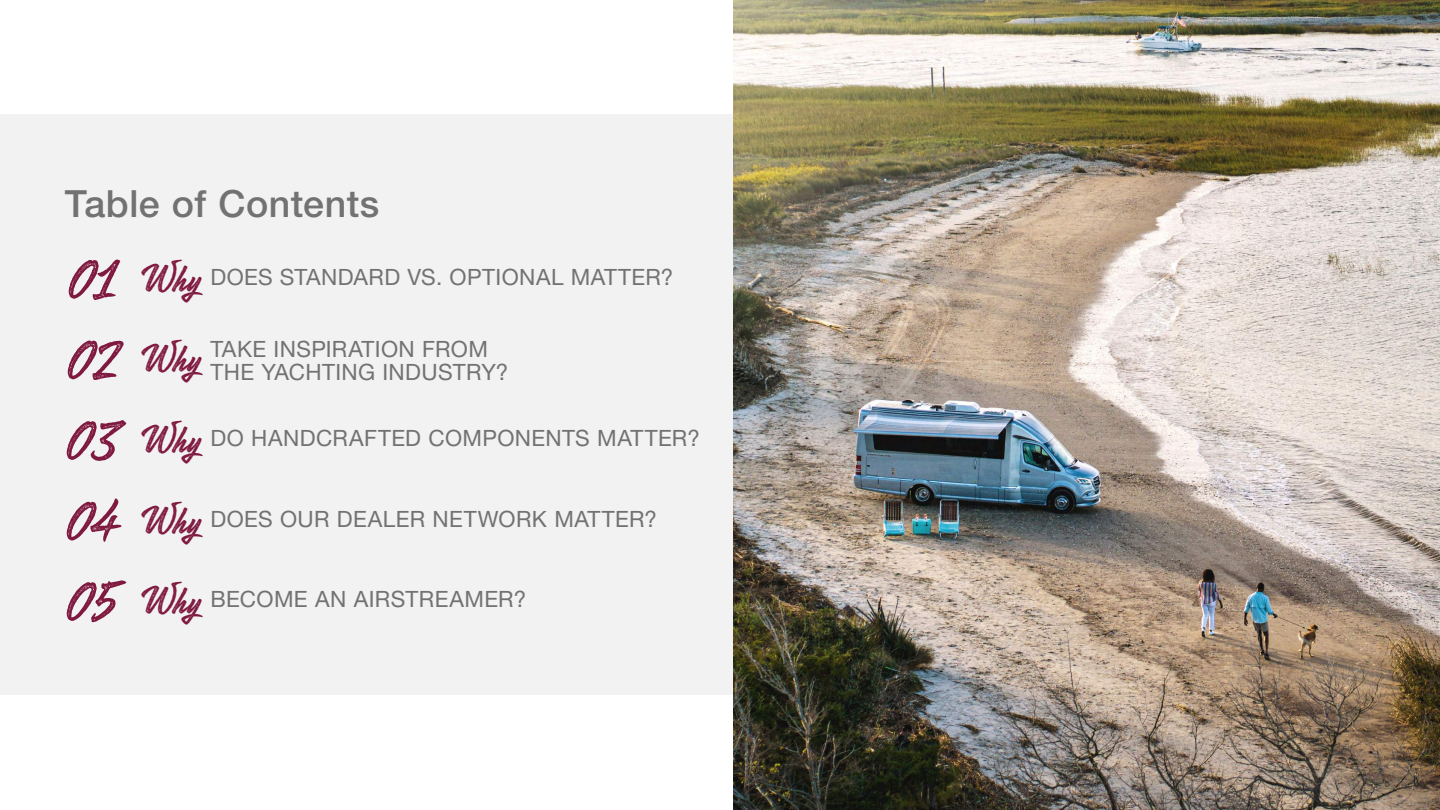
<style>
.page{position:relative;width:1440px;height:810px;background:#fff}
.page>*{position:absolute;margin:0;border:0;box-sizing:border-box;transform-origin:0 0}
.t1{font:56.25px/80.6px "Mojito Stamp";letter-spacing:-.02em;color:#7f193f;text-align:justify}
.t2{font:500 37.5px "Helvetica Neue LT Std";letter-spacing:.01em;color:#727272}
.t3{font:37.5px/80.6px "Mojito Stamp";letter-spacing:-.01em;color:#7f193f;text-align:justify}
.t4{font:22.5px/22.5px "Helvetica Neue LT Std";letter-spacing:.015em;color:#727272}
.s1{font-family:"Mojito Stamp";font-size:56.25px;color:#7f193f}
.s2{font-family:"Mojito Stamp";font-size:37.5px;color:#7f193f}
</style>
<div class="page">
<div style="left:0;top:115px;width:734px;height:580px;background:#f2f2f2"></div>
<img style="left:734px;top:0;width:706px;height:810px">
<h2 class="t2" style="left:65px;top:181px;width:316px">Table of Contents</h2>
<h1 class="t1" style="left:64px;top:239px;width:55px">01<br>02<br>03<br>04</h1>
<h2 class="t3" style="left:137px;top:238px;width:64px">Why Why Why Why</h2>
<p class="t4" style="left:210px;top:265px;width:464px">DOES STANDARD VS. OPTIONAL MATTER?</p>
<p class="t4" style="left:210px;top:338px;width:299px">TAKE INSPIRATION FROM<br>THE YACHTING INDUSTRY?</p>
<p class="t4" style="left:210px;top:427px;width:491px">DO HANDCRAFTED COMPONENTS MATTER?</p>
<p class="t4" style="left:210px;top:507px;width:448px">DOES OUR DEALER NETWORK MATTER?</p>
<p class="t4" style="left:64px;top:588px;width:463px"><span class="s1">05</span> <span class="s2">Why</span> BECOME AN AIRSTREAMER?</p>
</div>
